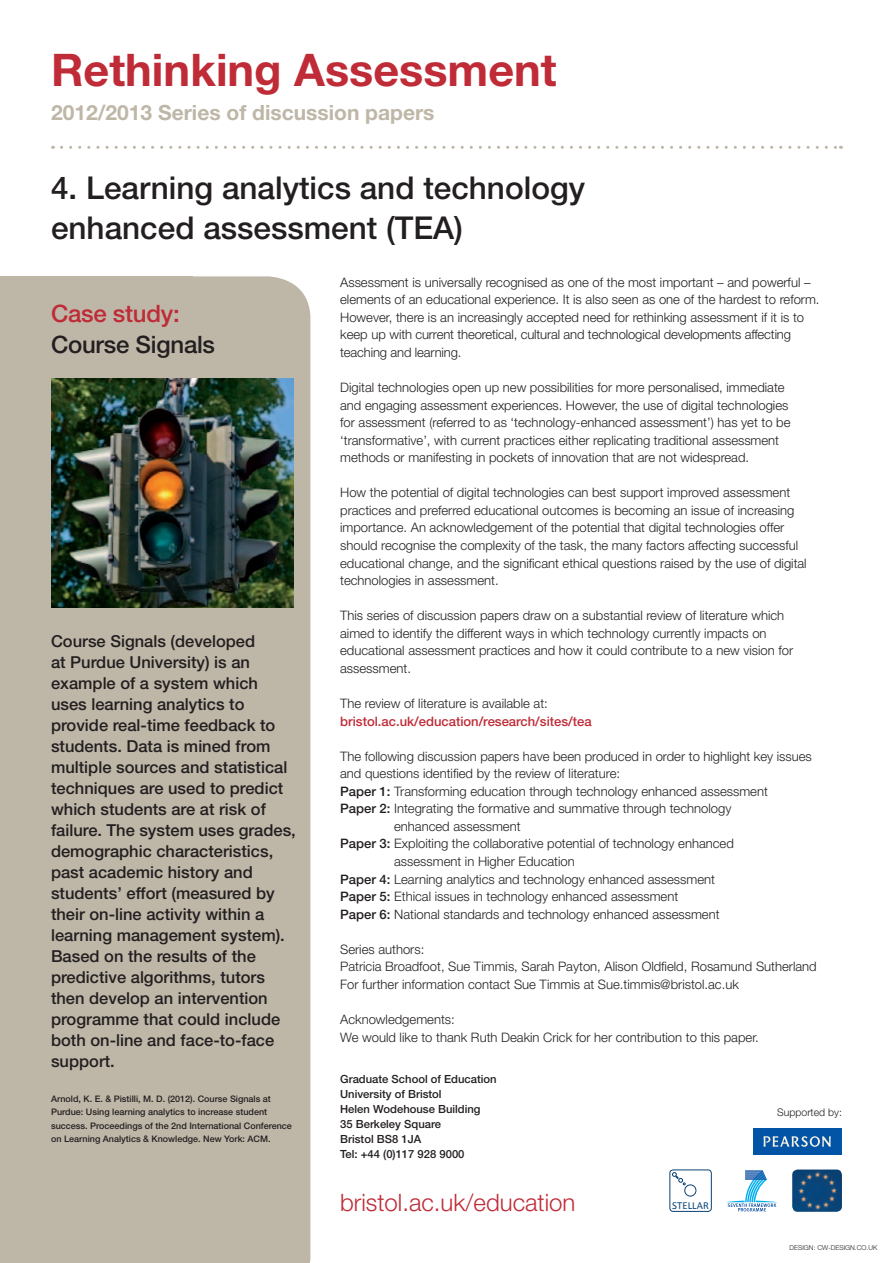
<style>
.page{position:relative;width:893px;height:1263px;background:#fff}
.page>*{position:absolute;margin:0;border:0;box-sizing:border-box;transform-origin:0 0}
.t1{font:700 45px "Helvetica Neue";color:#bf2b37}
.t2{font:500 31.5px/40.5px "Helvetica Neue";color:#231f20}
.t3{font:300 24px "Helvetica Neue";color:#bf2b37}
.t4{font:500 24px "Helvetica Neue";letter-spacing:-.01em;color:#231f20}
.t5{font:500 24px "Helvetica Neue";letter-spacing:-.01em;color:#bf2b37}
.t6{font:700 21px "Helvetica Neue";color:#beb7a8}
.t7{font:500 16.5px/21px "Helvetica Neue";color:#231f20}
.t8{font:300 13.05px/17.5px "Helvetica Neue";color:#231f20}
.t9{font:500 13.05px "Helvetica Neue";color:#bf2b37}
.t10{font:500 11.25px/15px "Helvetica Neue";color:#231f20}
.t11{font:10.65px "Calibri";letter-spacing:.01em;color:#074275}
.t12{font:300 10.5px "Helvetica Neue";color:#231f20}
.t13{font:500 9px/13.5px "Helvetica Neue";color:#231f20}
.t14{font:300 6.75px "Helvetica Neue";color:#231f20}
.s1{font-weight:500}
</style>
<div class="page">
<div style="left:193px;top:276px;width:117px;height:987px;background:#beb7a8"></div>
<div style="left:0;top:276px;width:193px;height:987px;background:#beb7a8"></div>
<svg style="left:61px;top:146px;width:780px;height:3px"></svg>
<img style="left:51px;top:378px;width:242px;height:230px">
<img style="left:792px;top:1169px;width:50px;height:43px">
<svg style="left:726px;top:1170px;width:52px;height:42px"></svg>
<div style="left:669px;top:1169px;width:43px;height:43px;border:1px solid #084175;border-radius:3px"></div>
<div style="left:684px;top:1184px;width:12px;height:12px;border:1px solid #084175;border-radius:50%"></div>
<svg style="left:672px;top:1172px;width:13px;height:13px"></svg>
<div style="left:753px;top:1128px;width:88px;height:27px;background:#0154a6"></div>
<svg style="left:763px;top:1136px;width:68px;height:11px"></svg>
<h1 class="t1" style="left:51px;top:42px;width:507px">Rethinking Assessment</h1>
<h3 class="t6" style="left:51px;top:99px;width:385px">2012/2013 Series of discussion papers</h3>
<h2 class="t2" style="left:51px;top:167px;width:535px">4. Learning analytics and technology enhanced assessment (TEA)</h2>
<h3 class="t5" style="left:51px;top:299px;width:130px">Case study:</h3>
<h3 class="t4" style="left:51px;top:330px;width:166px">Course Signals</h3>
<p class="t7" style="left:51px;top:631px;width:246px">Course Signals (developed<br>at Purdue University) is an example of a system which uses learning analytics to provide real-time feedback to students. Data is mined from multiple sources and statistical techniques are used to predict which students are at risk of failure. The system uses grades, demographic characteristics, past academic history and students’ effort (measured by their on-line activity within a learning management system).<br>Based on the results of the predictive algorithms, tutors then develop an intervention programme that could include both on-line and face-to-face support.</p>
<p class="t13" style="left:51px;top:1092px;width:242px">Arnold, K. E. &amp; Pistilli, M. D. (2012). Course Signals at Purdue: Using learning analytics to increase student success. Proceedings of the 2nd International Conference on Learning Analytics &amp; Knowledge. New York: ACM.</p>
<p class="t8" style="left:340px;top:273px;width:481px">Assessment is universally recognised as one of the most important – and powerful – elements of an educational experience. It is also seen as one of the hardest to reform.<br>However, there is an increasingly accepted need for rethinking assessment if it is to keep up with current theoretical, cultural and technological developments affecting teaching and learning.</p>
<p class="t8" style="left:340px;top:378px;width:452px">Digital technologies open up new possibilities for more personalised, immediate and engaging assessment experiences. However, the use of digital technologies for assessment (referred to as ‘technology-enhanced assessment’) has yet to be ‘transformative’, with current practices either replicating traditional assessment methods or manifesting in pockets of innovation that are not widespread.</p>
<p class="t8" style="left:340px;top:484px;width:468px">How the potential of digital technologies can best support improved assessment practices and preferred educational outcomes is becoming an issue of increasing importance. An acknowledgement of the potential that digital technologies offer should recognise the complexity of the task, the many factors affecting successful educational change, and the significant ethical questions raised by the use of digital technologies in assessment.</p>
<p class="t8" style="left:340px;top:606px;width:454px">This series of discussion papers draw on a substantial review of literature which aimed to identify the different ways in which technology currently impacts on educational assessment practices and how it could contribute to a new vision for assessment.</p>
<p class="t8" style="left:340px;top:694px;width:209px">The review of literature is available at:</p>
<p class="t9" style="left:340px;top:713px;width:253px">bristol.ac.uk/education/research/sites/tea</p>
<p class="t8" style="left:340px;top:747px;width:473px">The following discussion papers have been produced in order to highlight key issues</p>
<p class="t8" style="left:340px;top:764px;width:281px">and questions identified by the review of literature:</p>
<p class="t8" style="left:340px;top:782px;width:429px"><span class="s1">Paper 1:</span> Transforming education through technology enhanced assessment</p>
<p class="t8" style="left:340px;top:800px;width:393px"><span class="s1">Paper 2:</span> Integrating the formative and summative through technology</p>
<p class="t8" style="left:394px;top:817px;width:128px">enhanced assessment</p>
<p class="t8" style="left:340px;top:835px;width:395px"><span class="s1">Paper 3:</span> Exploiting the collaborative potential of technology enhanced</p>
<p class="t8" style="left:394px;top:852px;width:182px">assessment in Higher Education</p>
<p class="t8" style="left:340px;top:870px;width:376px"><span class="s1">Paper 4:</span> Learning analytics and technology enhanced assessment</p>
<p class="t8" style="left:340px;top:887px;width:339px"><span class="s1">Paper 5:</span> Ethical issues in technology enhanced assessment</p>
<p class="t8" style="left:340px;top:905px;width:381px"><span class="s1">Paper 6:</span> National standards and technology enhanced assessment</p>
<p class="t8" style="left:340px;top:940px;width:478px">Series authors:<br>Patricia Broadfoot, Sue Timmis, Sarah Payton, Alison Oldfield, Rosamund Sutherland<br>For further information contact Sue Timmis at Sue.timmis@bristol.ac.uk</p>
<p class="t8" style="left:340px;top:1010px;width:420px">Acknowledgements:<br>We would like to thank Ruth Deakin Crick for her contribution to this paper.</p>
<p class="t10" style="left:340px;top:1071px;width:158px">Graduate School of Education<br>University of Bristol<br>Helen Wodehouse Building<br>35 Berkeley Square<br>Bristol BS8 1JA<br>Tel: +44 (0)117 928 9000</p>
<h3 class="t3" style="left:340px;top:1188px;width:237px">bristol.ac.uk/education</h3>
<p class="t11" style="left:672px;top:1199px;width:38px">STELLAR</p>
<p class="t12" style="left:777px;top:1105px;width:66px">Supported by:</p>
<p class="t14" style="left:790px;top:1243px;width:89px">DESIGN: CW-DESIGN.CO.UK</p>
</div>
